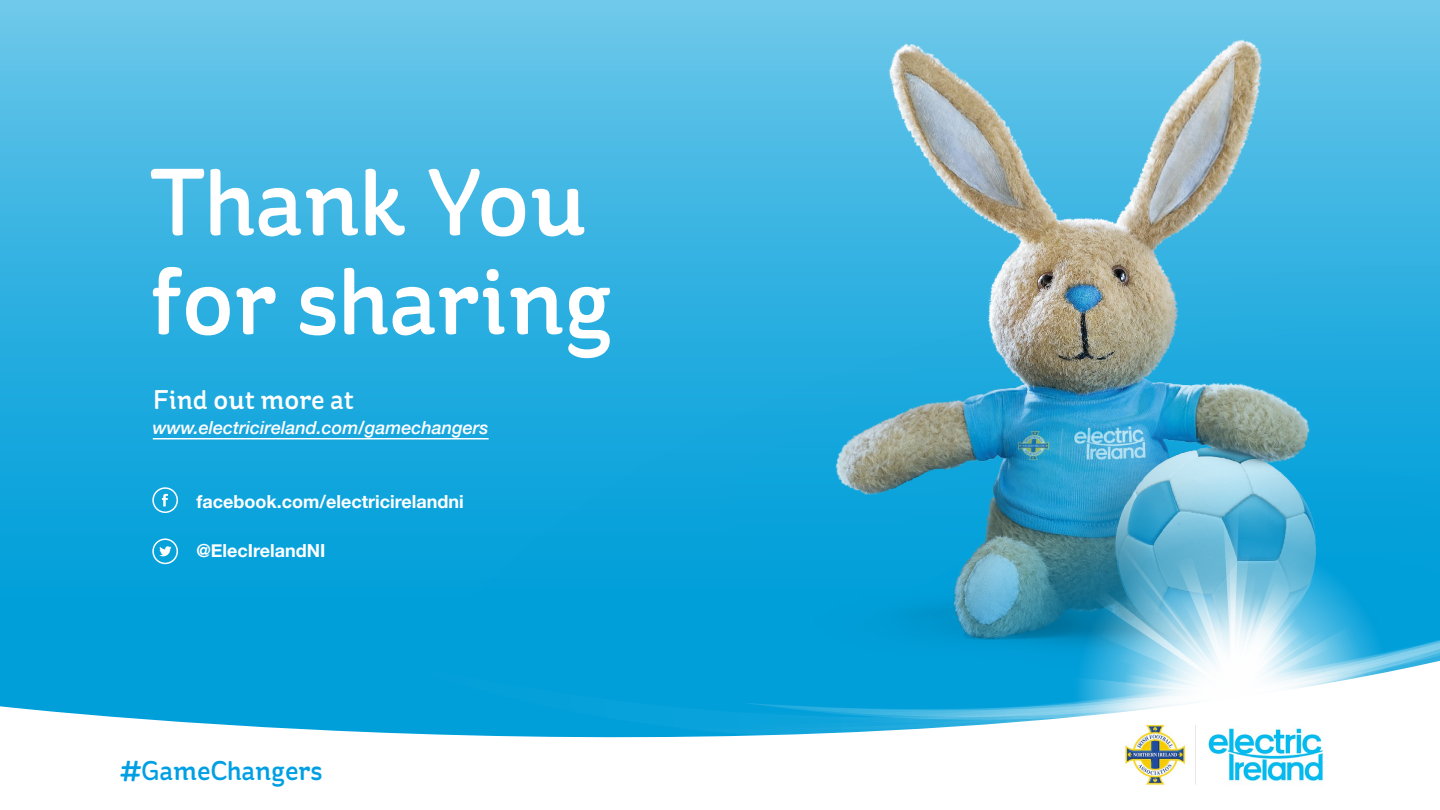
<style>
.page{position:relative;width:1440px;height:810px;background:#fff}
.page>*{position:absolute;margin:0;border:0;box-sizing:border-box;transform-origin:0 0}
.t1{font:500 95.25px/99px "St Ryde";color:#fff}
.t2{font:500 27px "St Ryde";color:#009fe3}
.t3{font:500 27px "St Ryde";color:#fff}
.t4{font:700 18px "Helvetica Neue";color:#fff}
.t5{font:italic 500 18px "Helvetica Neue";color:#fff}
</style>
<div class="page">
<div style="left:0;top:0;width:1440px;height:619px;background:linear-gradient(to bottom,#68c6e9,#009cd9)"></div>
<img style="left:729px;top:0;width:686px;height:265px">
<svg style="left:360px;top:265px;width:1080px;height:342px;background:#2da9d6"></svg>
<svg style="left:627px;top:373px;width:813px;height:234px;background:#2aa3cf"></svg>
<svg style="left:1015px;top:493px;width:388px;height:114px;background:#3fa3c7"></svg>
<svg style="left:0;top:607px;width:1440px;height:131px;fill:#009fda"></svg>
<img style="left:1113px;top:721px;width:226px;height:64px">
<hr style="left:153px;top:438px;width:336px;height:2px;background:#fff">
<div style="left:152px;top:487px;width:26px;height:26px;border:2px solid #fff;border-radius:50%"></div>
<svg style="left:162px;top:494px;width:6px;height:12px"></svg>
<div style="left:152px;top:538px;width:26px;height:26px;border:2px solid #fff;border-radius:50%"></div>
<svg style="left:159px;top:546px;width:13px;height:10px"></svg>
<h1 class="t1" style="left:150px;top:155px;width:465px">Thank You for sharing</h1>
<h2 class="t3" style="left:153px;top:383px;width:203px">Find out more at</h2>
<p class="t5" style="left:153px;top:412px;width:337px">www.electricireland.com/gamechangers</p>
<p class="t4" style="left:196px;top:487px;width:269px">facebook.com/electricirelandni</p>
<p class="t4" style="left:196px;top:537px;width:130px">@ElecIrelandNI</p>
<h2 class="t2" style="left:120px;top:755px;width:204px">#GameChangers</h2>
</div>
